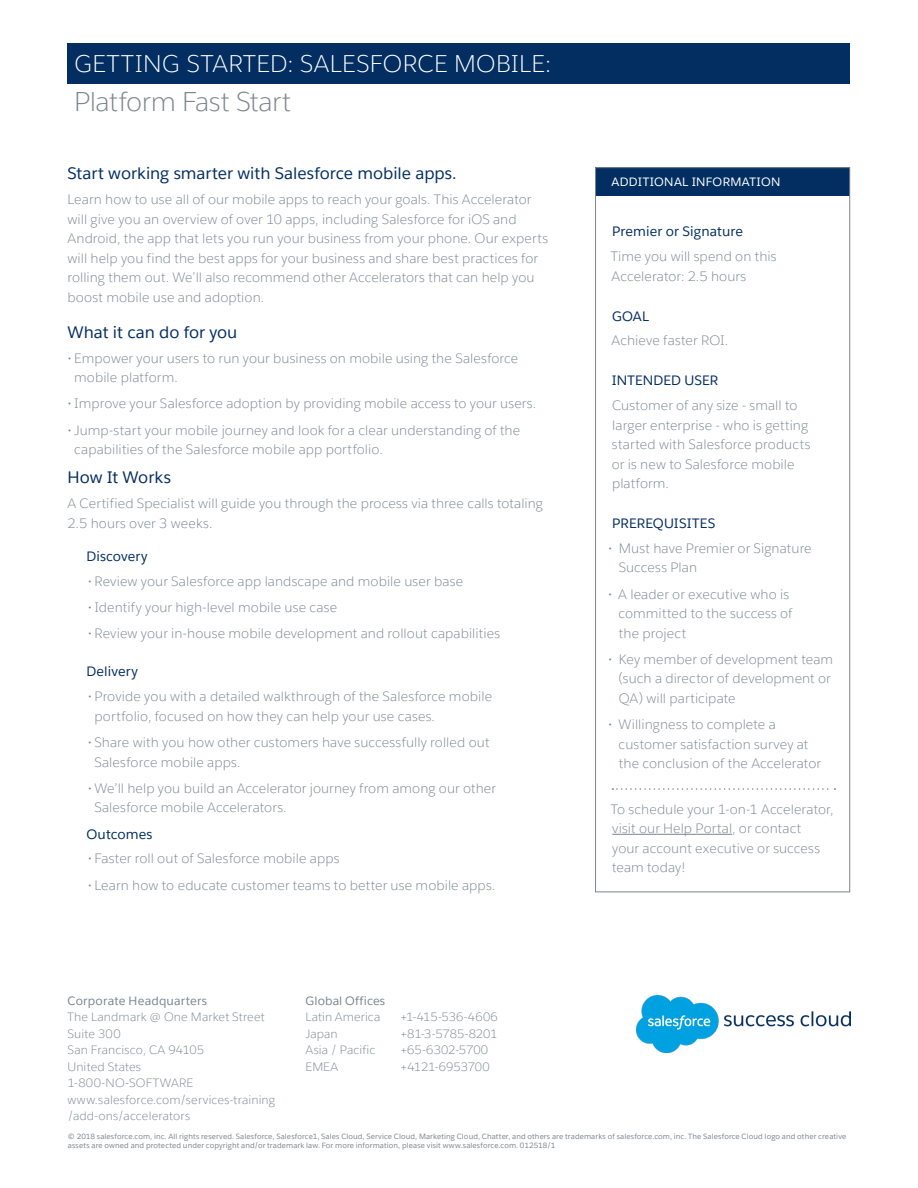
<style>
.page{position:relative;width:918px;height:1188px;background:#fff}
.page>*{position:absolute;margin:0;border:0;box-sizing:border-box;transform-origin:0 0}
.Page_Title{font:300 27px "Salesforce Sans";letter-spacing:-.02em;color:#7c868d}
.Cloud_Name{font:300 24px "Salesforce Sans";letter-spacing:.015em;color:#fff}
.subhead{font:16.5px "Salesforce Sans";color:#032e61}
.body{font:300 13.5px/19.5px "Salesforce Sans";letter-spacing:.005em;color:#7c868d}
.Sidebar_Copy{font:300 13.5px/19.5px "Salesforce Sans";letter-spacing:.005em;color:#7c868d}
.subhead-2{font:13.5px "Salesforce Sans";letter-spacing:.01em;color:#032e61}
.Sidebar_Headline{font:13.5px "Salesforce Sans";letter-spacing:.005em;color:#032e61}
.subhead-3{font:300 13.5px "Salesforce Sans";letter-spacing:.005em;color:#7c868d}
.Paragraph_Style_1{font:300 12px/16.5px "Salesforce Sans";letter-spacing:.01em;color:#7c868d}
.Paragraph_Style_1-2{font:300 12px "Salesforce Sans";letter-spacing:-.01em;color:#7c868d}
.t1{font:12px/16.5px "Salesforce Sans";letter-spacing:.005em;color:#7c868d}
.Add__Info{font:12px "Salesforce Sans";letter-spacing:.025em;color:#fff}
.t2{font:7.5px/9px "Salesforce Sans";letter-spacing:.015em;color:#7c868d}
.s1{font-weight:400}
.s2{font-weight:300}
</style>
<div class="page">
<div style="left:68px;top:43px;width:782px;height:41px;background:#032e61"></div>
<img style="left:637px;top:995px;width:213px;height:58px">
<div style="left:595px;top:167px;width:255px;height:29px;background:#032e61"></div>
<hr style="left:612px;top:834px;width:120px;height:1px;background:#7c868d">
<svg style="left:612px;top:788px;width:223px;height:2px"></svg>
<div style="left:595px;top:167px;width:255px;height:725px;border:1px solid #7c868d"></div>
<p class="Cloud_Name" style="left:74px;top:49px;width:478px">GETTING STARTED: SALESFORCE MOBILE:</p>
<p class="Page_Title" style="left:74px;top:85px;width:218px">Platform Fast Start</p>
<p class="subhead" style="left:68px;top:163px;width:391px">Start working smarter with Salesforce mobile apps.</p>
<p class="body" style="left:68px;top:190px;width:482px">Learn how to use all of our mobile apps to reach your goals. This Accelerator will give you an overview of over 10 apps, including Salesforce for iOS and Android, the app that lets you run your business from your phone. Our experts will help you find the best apps for your business and share best practices for rolling them out. We’ll also recommend other Accelerators that can help you boost mobile use and adoption.</p>
<p class="subhead" style="left:68px;top:322px;width:171px">What it can do for you</p>
<p class="body" style="left:74px;top:348px;width:446px;text-indent:-7px">• Empower your users to run your business on mobile using the Salesforce mobile platform.</p>
<p class="body" style="left:68px;top:394px;width:470px">• Improve your Salesforce adoption by providing mobile access to your users.</p>
<p class="body" style="left:74px;top:420px;width:448px;text-indent:-7px">• Jump-start your mobile journey and look for a clear understanding of the capabilities of the Salesforce mobile app portfolio.</p>
<p class="subhead" style="left:68px;top:467px;width:105px">How It Works</p>
<p class="body" style="left:68px;top:494px;width:477px">A Certified Specialist will guide you through the process via three calls totaling<br>2.5 hours over 3 weeks.</p>
<p class="subhead-2" style="left:86px;top:548px;width:63px">Discovery</p>
<p class="body" style="left:88px;top:571px;width:377px">• Review your Salesforce app landscape and mobile user base</p>
<p class="body" style="left:88px;top:597px;width:251px">• Identify your high-level mobile use case</p>
<p class="body" style="left:88px;top:624px;width:414px">• Review your in-house mobile development and rollout capabilities</p>
<p class="subhead-2" style="left:86px;top:663px;width:53px">Delivery</p>
<p class="body" style="left:94px;top:687px;width:399px;text-indent:-7px">• Provide you with a detailed walkthrough of the Salesforce mobile portfolio, focused on how they can help your use cases.</p>
<p class="body" style="left:94px;top:733px;width:397px;text-indent:-7px">• Share with you how other customers have successfully rolled out<br>Salesforce mobile apps.</p>
<p class="body" style="left:94px;top:778px;width:403px;text-indent:-7px">• We’ll help you build an Accelerator journey from among our other<br>Salesforce mobile Accelerators.</p>
<p class="subhead-2" style="left:86px;top:825px;width:68px">Outcomes</p>
<p class="body" style="left:88px;top:849px;width:253px">• Faster roll out of Salesforce mobile apps</p>
<p class="body" style="left:88px;top:875px;width:409px">• Learn how to educate customer teams to better use mobile apps.</p>
<p class="Paragraph_Style_1" style="left:68px;top:992px;width:199px"><span class="s1">Corporate Headquarters<br></span>The Landmark @ One Market Street<br>Suite 300<br>San Francisco, CA 94105<br>United States<br>1-800-NO-SOFTWARE</p>
<p class="Paragraph_Style_1" style="left:68px;top:1091px;width:209px">www.salesforce.com/services-training /add-ons/accelerators</p>
<p class="t1" style="left:306px;top:992px;width:81px">Global Offices<br><span class="s2">Latin America</span></p>
<p class="Paragraph_Style_1" style="left:400px;top:1009px;width:99px">+1-415-536-4606</p>
<p class="Paragraph_Style_1" style="left:306px;top:1025px;width:34px">Japan</p>
<p class="Paragraph_Style_1-2" style="left:400px;top:1026px;width:99px">+81-3-5785-8201</p>
<p class="Paragraph_Style_1" style="left:306px;top:1042px;width:71px">Asia / Pacific</p>
<p class="Paragraph_Style_1" style="left:400px;top:1042px;width:90px">+65-6302-5700</p>
<p class="Paragraph_Style_1" style="left:306px;top:1058px;width:34px">EMEA</p>
<p class="Paragraph_Style_1-2" style="left:400px;top:1059px;width:91px">+4121-6953700</p>
<p class="Add__Info" style="left:612px;top:174px;width:170px">ADDITIONAL INFORMATION</p>
<p class="Sidebar_Headline" style="left:612px;top:223px;width:133px">Premier or Signature</p>
<p class="Sidebar_Copy" style="left:611px;top:247px;width:167px">Time you will spend on this<br>Accelerator: 2.5 hours</p>
<p class="subhead-2" style="left:612px;top:307px;width:38px">GOAL</p>
<p class="subhead-3" style="left:612px;top:332px;width:118px">Achieve faster ROI.</p>
<p class="subhead-2" style="left:612px;top:372px;width:108px">INTENDED USER</p>
<p class="Sidebar_Copy" style="left:612px;top:396px;width:200px">Customer of any size - small to larger enterprise - who is getting started with Salesforce products or is new to Salesforce mobile platform.</p>
<p class="subhead-2" style="left:612px;top:515px;width:105px">PREREQUISITES</p>
<p class="body" style="left:619px;top:538px;width:195px;text-indent:-11px">• Must have Premier or Signature<br>Success Plan</p>
<p class="body" style="left:619px;top:584px;width:175px;text-indent:-10px">• A leader or executive who is committed to the success of the project</p>
<p class="body" style="left:618px;top:649px;width:216px;text-indent:-10px">• Key member of development team (such a director of development or<br>QA) will participate</p>
<p class="body" style="left:619px;top:715px;width:204px;text-indent:-10px">• Willingness to complete a customer satisfaction survey at the conclusion of the Accelerator</p>
<p class="Sidebar_Copy" style="left:611px;top:799px;width:224px">To schedule your 1-on-1 Accelerator, visit our Help Portal, or contact<br>your account executive or success team today!</p>
<p class="t2" style="left:68px;top:1132px;width:780px">© 2018 salesforce.com, inc. All rights reserved. Salesforce, Salesforce1, Sales Cloud, Service Cloud, Marketing Cloud, Chatter, and others are trademarks of salesforce.com, inc. The Salesforce Cloud logo and other creative assets are owned and protected under copyright and/or trademark law. For more information, please visit www.salesforce.com. 012518/1</p>
</div>
